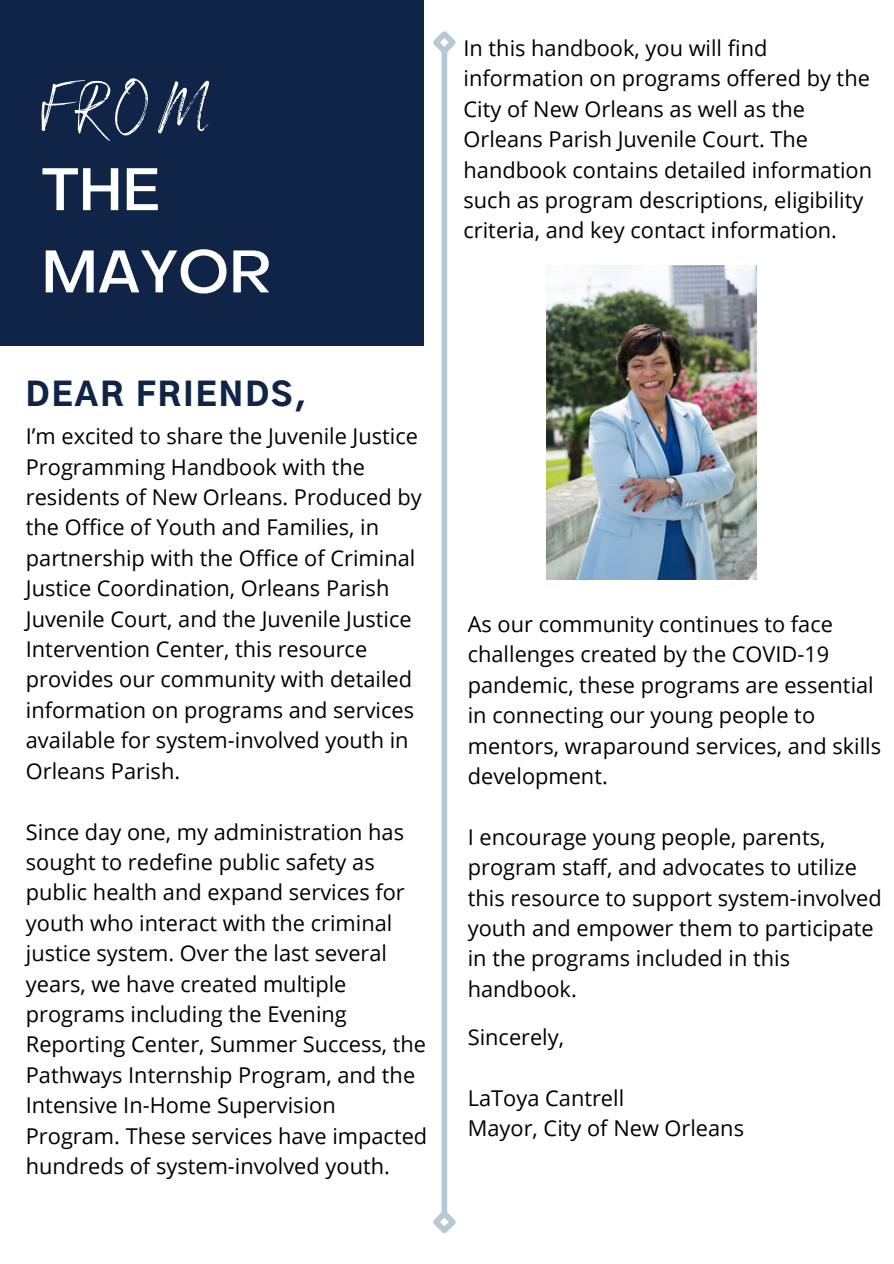
<style>
.page{position:relative;width:894px;height:1264px;background:#fff}
.page>*{position:absolute;margin:0;border:0;box-sizing:border-box;transform-origin:0 0}
.t1{font:69.45px "Benedict";color:#fff}
.t2{font:500 59.25px "Object Sans";color:#fff}
.t3{font:900 31.8px "Gothic A1";letter-spacing:.07em;color:#0f2446}
.t4{font:21.75px/30.5px "Open Sans";color:#000}
</style>
<div class="page">
<div style="left:0;top:0;width:423px;height:346px;background:#0f2446"></div>
<img style="left:546px;top:265px;width:209px;height:315px">
<div style="left:441px;top:51px;width:6px;height:1162px;background:#b6c7d5"></div>
<svg style="left:433px;top:31px;width:23px;height:28px"></svg>
<svg style="left:433px;top:1205px;width:23px;height:29px"></svg>
<p class="t1" style="left:41px;top:64px;width:169px">FROM</p>
<p class="t2" style="left:41px;top:166px;width:120px">THE</p>
<p class="t2" style="left:41px;top:249px;width:231px">MAYOR</p>
<p class="t3" style="left:26px;top:381px;width:282px">DEAR FRIENDS,</p>
<p class="t4" style="left:26px;top:420px;width:397px">I’m excited to share the Juvenile Justice Programming Handbook with the residents of New Orleans. Produced by the Office of Youth and Families, in partnership with the Office of Criminal Justice Coordination, Orleans Parish Juvenile Court, and the Juvenile Justice Intervention Center, this resource provides our community with detailed information on programs and services available for system-involved youth in Orleans Parish.</p>
<p class="t4" style="left:26px;top:815px;width:403px">Since day one, my administration has sought to redefine public safety as public health and expand services for youth who interact with the criminal justice system. Over the last several years, we have created multiple programs including the Evening Reporting Center, Summer Success, the Pathways Internship Program, and the Intensive In-Home Supervision Program. These services have impacted hundreds of system-involved youth.</p>
<p class="t4" style="left:463px;top:32px;width:410px">In this handbook, you will find information on programs offered by the City of New Orleans as well as the Orleans Parish Juvenile Court. The handbook contains detailed information such as program descriptions, eligibility criteria, and key contact information.</p>
<p class="t4" style="left:467px;top:608px;width:414px">As our community continues to face challenges created by the COVID-19 pandemic, these programs are essential in connecting our young people to mentors, wraparound services, and skills development.</p>
<p class="t4" style="left:467px;top:821px;width:415px">I encourage young people, parents, program staff, and advocates to utilize this resource to support system-involved youth and empower them to participate in the programs included in this handbook.</p>
<p class="t4" style="left:467px;top:1021px;width:98px">Sincerely,</p>
<p class="t4" style="left:467px;top:1082px;width:158px">LaToya Cantrell</p>
<p class="t4" style="left:467px;top:1112px;width:278px">Mayor, City of New Orleans</p>
</div>
